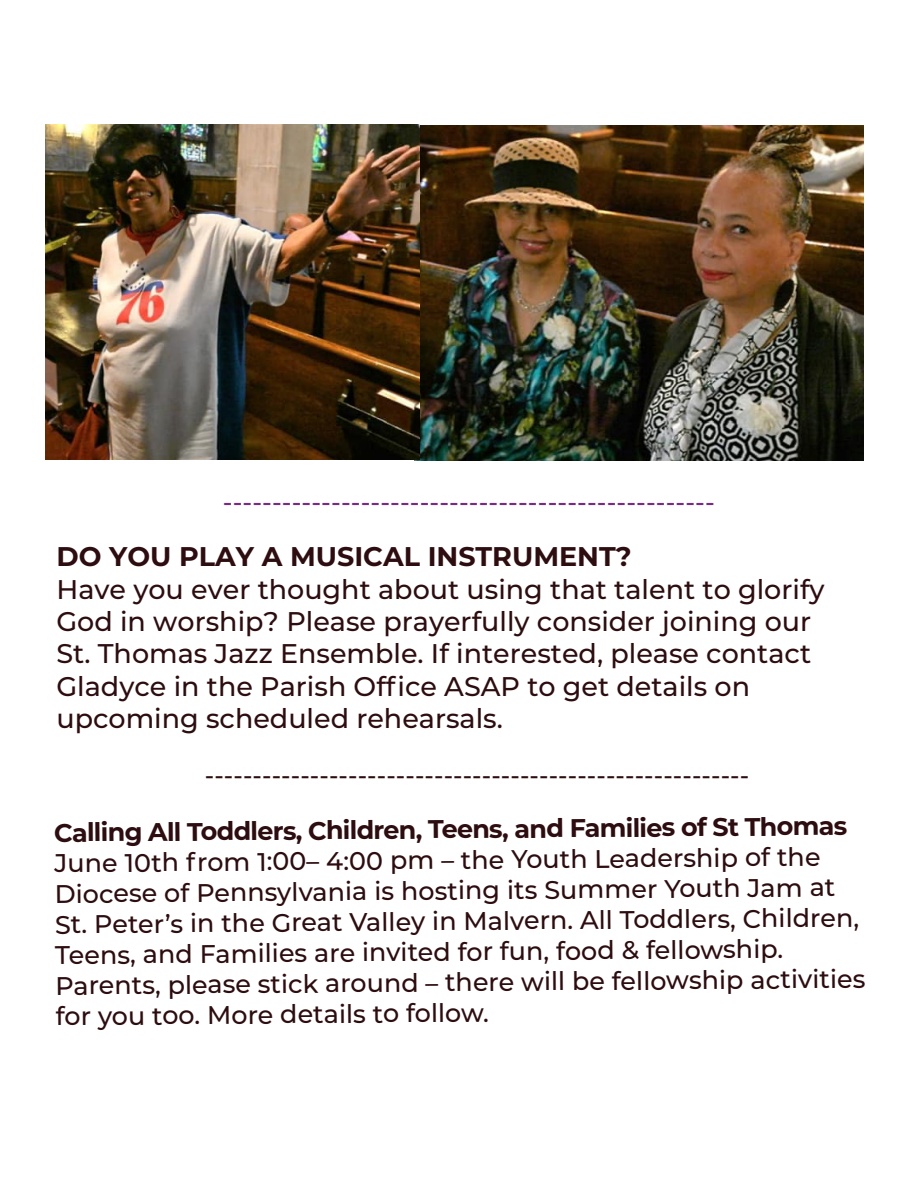
<style>
.page{position:relative;width:918px;height:1188px;background:#fff}
.page>*{position:absolute;margin:0;border:0;box-sizing:border-box;transform-origin:0 0}
.Paragraph_Style_1{font:500 27px/32.4px "Montserrat";color:#2d0d0f}
.Paragraph_Style_1-2{font:700 27px "Montserrat";color:#2d0d0f}
.Paragraph_Style_1-3{font:500 25.5px/30.3px "Montserrat";color:#2d0d0f}
.Paragraph_Style_1-4{font:700 25.5px "Montserrat";color:#2d0d0f}
.Paragraph_Style_1-5{font:500 24.75px "Montserrat";color:#2d0d0f}
</style>
<div class="page">
<img style="left:415px;top:126px;width:449px;height:334px">
<img style="left:45px;top:124px;width:375px;height:335px">
<p class="Paragraph_Style_1-2" style="left:56px;top:537px;width:577px">DO YOU PLAY A MUSICAL INSTRUMENT?</p>
<p class="Paragraph_Style_1" style="left:56px;top:572px;width:770px">Have you ever thought about using that talent to glorify<br>God in worship? Please prayerfully consider joining our</p>
<p class="Paragraph_Style_1" style="left:56px;top:636px;width:756px">St. Thomas Jazz Ensemble. If interested, please contact<br>Gladyce in the Parish Office ASAP to get details on upcoming scheduled rehearsals.</p>
<p class="Paragraph_Style_1-5" style="left:205px;top:757px;width:546px">---------------------------------------------------------</p>
<p class="Paragraph_Style_1-4" style="left:54px;top:817px;width:795px;rotate:-1deg">Calling All Toddlers, Children, Teens, and Families of St Thomas</p>
<p class="Paragraph_Style_1-3" style="left:53px;top:851px;width:812px;rotate:-1deg">June 10th from 1:00– 4:00 pm – the Youth Leadership of the Diocese of Pennsylvania is hosting its Summer Youth Jam at St. Peter’s in the Great Valley in Malvern. All Toddlers, Children, Teens, and Families are invited for fun, food &amp; fellowship.<br>Parents, please stick around – there will be fellowship activities for you too. More details to follow.</p>
</div>
